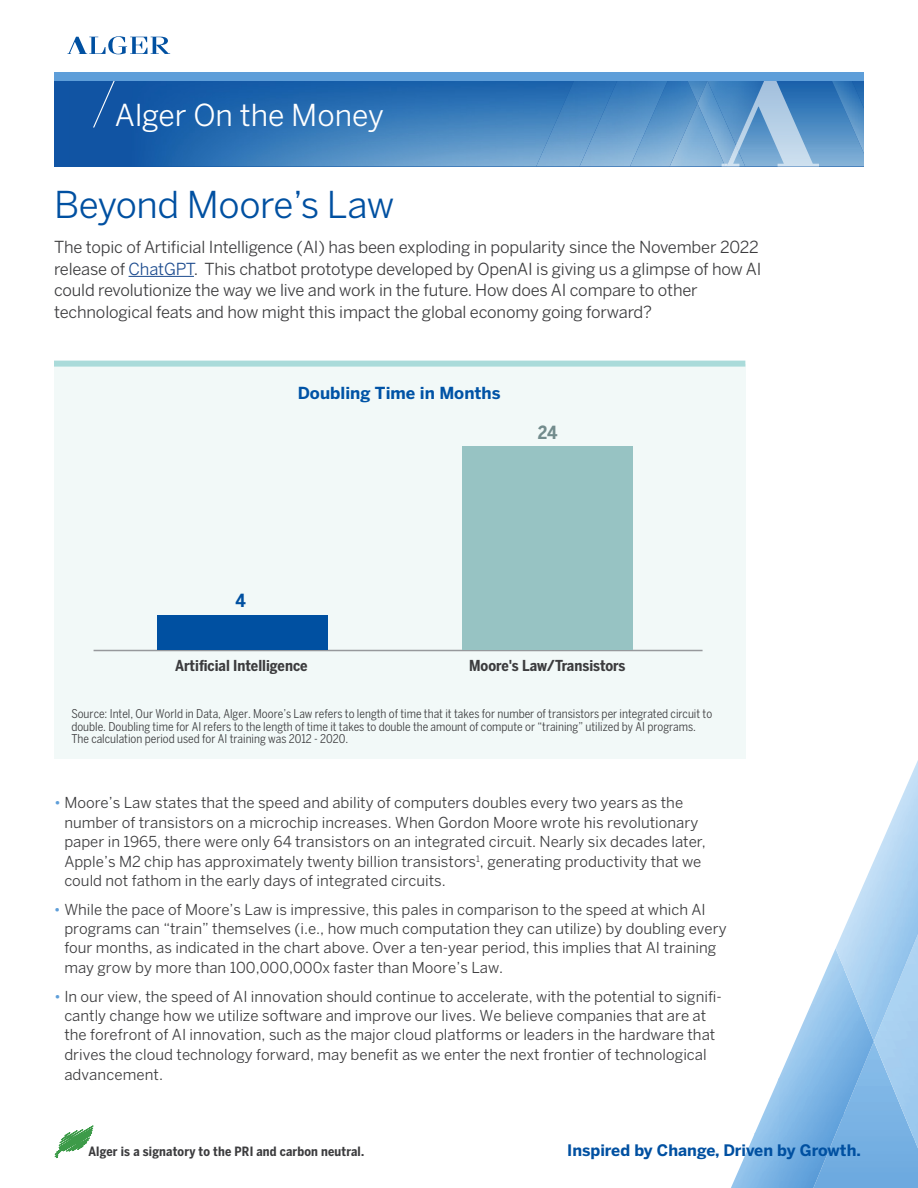
<style>
.page{position:relative;width:918px;height:1188px;background:#fff}
.page>*{position:absolute;margin:0;border:0;box-sizing:border-box;transform-origin:0 0}
.Fund_Name_-_Masthead{font:36.75px "Benton Sans";letter-spacing:-.01em;color:#0050a1}
.t1{font:30px "Benton Sans";color:#fff}
.t2{font:700 18px "Benton Sans Cond";color:#738c8d}
.t3{font:700 18px "Benton Sans Cond";color:#0050a1}
.Subhead{font:16.5px/21.8px "Benton Sans";letter-spacing:-.01em;color:#3c3c3e}
.t4{font:700 16.5px "Benton Sans";color:#0053a6}
.t5{font:700 15.75px "Benton Sans";color:#0050a1}
.Subhead-2{font:15px/19.5px "Benton Sans";color:#3c3c3e}
.t6{font:700 15px "Benton Sans Cond";color:#3c3c3e}
.t7{font:700 12.75px "Benton Sans Cond";letter-spacing:.01em;color:#3c3c3e}
.t8{font:12px/12.8px "Benton Sans Cond";color:#3c3c3e}
.s1{color:#1c4b8e}
.s2{color:#5e9ed9}
</style>
<div class="page">
<img style="left:779px;top:948px;width:64px;height:240px">
<img style="left:731px;top:1134px;width:48px;height:54px">
<img style="left:754px;top:1078px;width:25px;height:56px">
<img style="left:842px;top:1041px;width:32px;height:77px">
<img style="left:874px;top:1041px;width:44px;height:147px">
<img style="left:836px;top:760px;width:82px;height:281px">
<div style="left:54px;top:81px;width:16px;height:86px;background:#1054a4"></div>
<img style="left:70px;top:81px;width:794px;height:86px">
<img style="left:536px;top:81px;width:44px;height:85px">
<img style="left:580px;top:81px;width:88px;height:85px">
<img style="left:670px;top:81px;width:52px;height:85px">
<img style="left:688px;top:81px;width:19px;height:22px">
<img style="left:832px;top:81px;width:32px;height:73px">
<svg style="left:722px;top:81px;width:97px;height:86px;background:#72a2ce"></svg>
<svg style="left:68px;top:36px;width:102px;height:18px"></svg>
<svg style="left:93px;top:81px;width:22px;height:47px"></svg>
<div style="left:54px;top:72px;width:810px;height:9px;background:#5e9ed9"></div>
<svg style="left:54px;top:1125px;width:40px;height:34px"></svg>
<hr style="left:129px;top:276px;width:65px;height:1px;background:#1c4b8e">
<div style="left:54px;top:364px;width:691px;height:394px;background:#f2f9f8"></div>
<div style="left:54px;top:361px;width:691px;height:6px;background:#aadbda"></div>
<hr style="left:94px;top:650px;width:609px;height:1px;background:#97999c">
<div style="left:158px;top:616px;width:170px;height:34px;background:#0050a1"></div>
<div style="left:462px;top:446px;width:171px;height:204px;background:#97c3c3"></div>
<h2 class="t1" style="left:115px;top:97px;width:271px">Alger On the Money</h2>
<p class="Fund_Name_-_Masthead" style="left:54px;top:183px;width:342px">Beyond Moore’s Law</p>
<p class="Subhead" style="left:54px;top:236px;width:709px">The topic of Artificial Intelligence (AI) has been exploding in popularity since the November 2022 release of <span class="s1">ChatGPT</span>. This chatbot prototype developed by OpenAI is giving us a glimpse of how AI could revolutionize the way we live and work in the future. How does AI compare to other technological feats and how might this impact the global economy going forward?</p>
<p class="t4" style="left:298px;top:384px;width:204px">Doubling Time in Months</p>
<p class="t2" style="left:538px;top:422px;width:21px">24</p>
<p class="t3" style="left:236px;top:590px;width:12px">4</p>
<p class="t6" style="left:175px;top:657px;width:134px">Artificial Intelligence</p>
<p class="t6" style="left:469px;top:657px;width:158px">Moore's Law/Transistors</p>
<p class="t8" style="left:71px;top:707px;width:642px">Source: Intel, Our World in Data, Alger. Moore’s Law refers to length of time that it takes for number of transistors per integrated circuit to double. Doubling time for AI refers to the length of time it takes to double the amount of compute or “training” utilized by AI programs.<br>The calculation period used for AI training was 2012 - 2020.</p>
<p class="Subhead-2" style="left:64px;top:793px;width:643px;text-indent:-10px"><span class="s2">•</span> Moore’s Law states that the speed and ability of computers doubles every two years as the number of transistors on a microchip increases. When Gordon Moore wrote his revolutionary paper in 1965, there were only 64 transistors on an integrated circuit. Nearly six decades later, Apple’s M2 chip has approximately twenty billion transistors<sup>1</sup>, generating productivity that we could not fathom in the early days of integrated circuits.</p>
<p class="Subhead-2" style="left:64px;top:899px;width:664px;text-indent:-10px"><span class="s2">•</span> While the pace of Moore’s Law is impressive, this pales in comparison to the speed at which AI programs can “train” themselves (i.e., how much computation they can utilize) by doubling every four months, as indicated in the chart above. Over a ten-year period, this implies that AI training may grow by more than 100,000,000x faster than Moore’s Law.</p>
<p class="Subhead-2" style="left:64px;top:986px;width:659px;text-indent:-10px"><span class="s2">•</span> In our view, the speed of AI innovation should continue to accelerate, with the potential to signifi&shy;cantly change how we utilize software and improve our lives. We believe companies that are at the forefront of AI innovation, such as the major cloud platforms or leaders in the hardware that drives the cloud technology forward, may benefit as we enter the next frontier of technological advancement.</p>
<p class="t7" style="left:88px;top:1144px;width:277px">Alger is a signatory to the PRI and carbon neutral.</p>
<p class="t5" style="left:567px;top:1141px;width:295px">Inspired by Change, Driven by Growth.</p>
</div>
